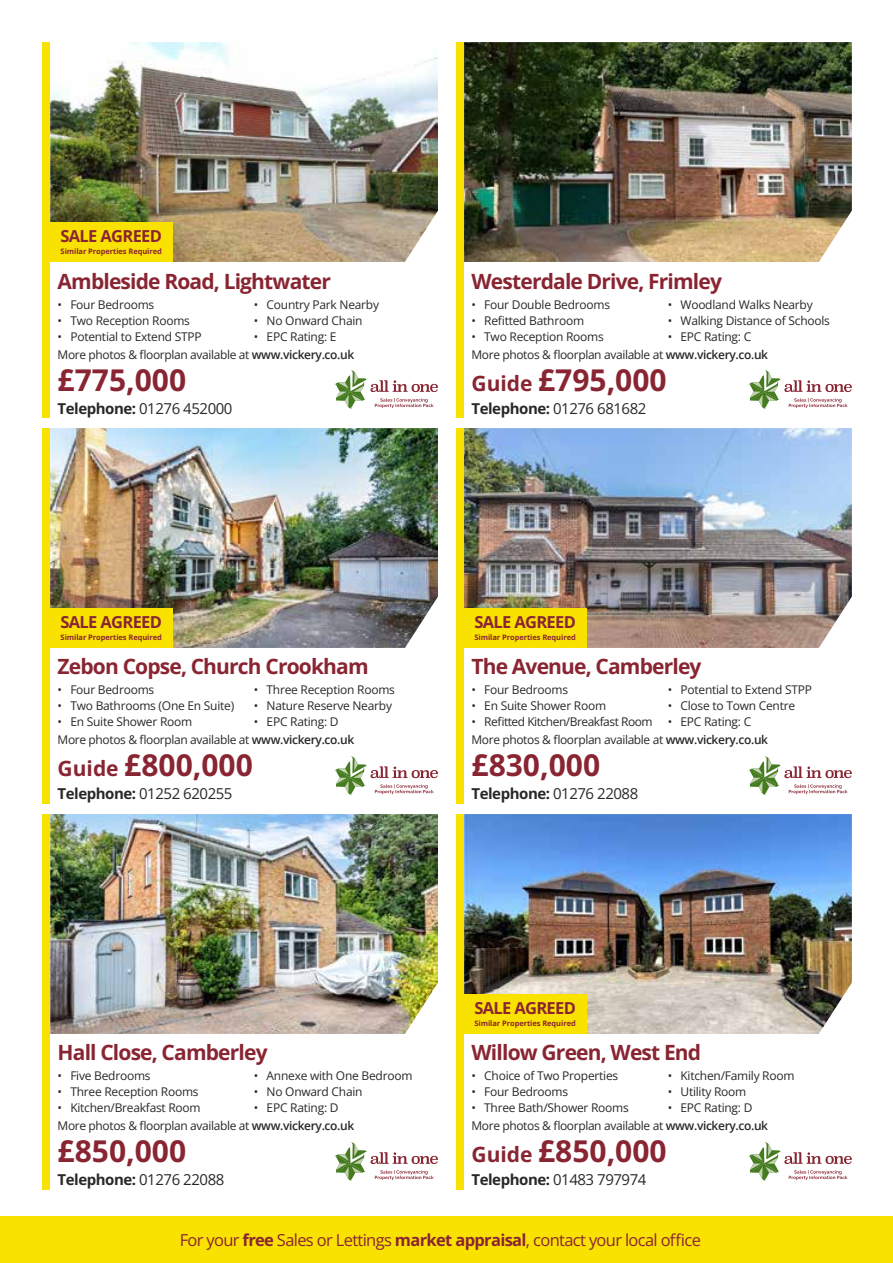
<style>
.page{position:relative;width:893px;height:1263px;background:#fff}
.page>*{position:absolute;margin:0;border:0;box-sizing:border-box;transform-origin:0 0}
.t1{font:700 30px "Open Sans";color:#892532}
.t2{font:700 21px "Open Sans";letter-spacing:-.04em;color:#892532}
.t3{font:16.5px "Open Sans";letter-spacing:-.04em;color:#892532}
.t4{font:700 16.5px "Open Sans";letter-spacing:-.04em;color:#892532}
.t5{font:15px "Open Sans";letter-spacing:-.03em;color:#282827}
.t6{font:700 15px "Open Sans";letter-spacing:-.03em;color:#282827}
.t7{font:12px "Open Sans";letter-spacing:-.02em;color:#282827}
.t8{font:12px "Open Sans";letter-spacing:-.04em;color:#282827}
.t9{font:700 7.5px "Open Sans";letter-spacing:-.01em;color:#892532}
.s1{font-weight:600}
.s2{font-size:21px}
.s3{font-weight:700}
.s4{font-weight:400}
</style>
<div class="page">
<img style="left:50px;top:814px;width:388px;height:220px">
<img style="left:464px;top:814px;width:388px;height:220px">
<div style="left:43px;top:42px;width:7px;height:375px;background:#fae200"></div>
<div style="left:456px;top:42px;width:8px;height:375px;background:#fae200"></div>
<div style="left:43px;top:428px;width:7px;height:375px;background:#fae200"></div>
<div style="left:456px;top:428px;width:8px;height:375px;background:#fae200"></div>
<div style="left:43px;top:814px;width:7px;height:375px;background:#fae200"></div>
<div style="left:456px;top:814px;width:8px;height:375px;background:#fae200"></div>
<img style="left:50px;top:42px;width:388px;height:220px">
<img style="left:464px;top:42px;width:388px;height:220px">
<img style="left:50px;top:428px;width:388px;height:220px">
<img style="left:464px;top:428px;width:388px;height:220px">
<div style="left:0;top:1216px;width:893px;height:47px;background:#fae200"></div>
<svg style="left:335px;top:1142px;width:103px;height:39px"></svg>
<svg style="left:749px;top:1142px;width:103px;height:39px"></svg>
<svg style="left:335px;top:756px;width:103px;height:39px"></svg>
<svg style="left:749px;top:756px;width:103px;height:39px"></svg>
<svg style="left:335px;top:370px;width:103px;height:39px"></svg>
<svg style="left:749px;top:370px;width:103px;height:39px"></svg>
<div style="left:50px;top:222px;width:122px;height:40px;background:#fae200"></div>
<div style="left:50px;top:608px;width:122px;height:40px;background:#fae200"></div>
<div style="left:464px;top:608px;width:122px;height:40px;background:#fae200"></div>
<div style="left:464px;top:994px;width:122px;height:40px;background:#fae200"></div>
<h3 class="t4" style="left:60px;top:225px;width:103px">SALE AGREED</h3>
<p class="t9" style="left:61px;top:246px;width:103px">Similar Properties Required</p>
<h2 class="t2" style="left:58px;top:267px;width:275px">Ambleside Road, Lightwater</h2>
<h2 class="t2" style="left:471px;top:267px;width:252px">Westerdale Drive, Frimley</h2>
<p class="t7" style="left:58px;top:297px;width:98px">• Four Bedrooms</p>
<p class="t7" style="left:58px;top:313px;width:134px">• Two Reception Rooms</p>
<p class="t7" style="left:58px;top:328px;width:146px">• Potential to Extend STPP</p>
<p class="t7" style="left:668px;top:297px;width:146px">• Woodland Walks Nearby</p>
<p class="t7" style="left:668px;top:313px;width:164px">• Walking Distance of Schools</p>
<p class="t7" style="left:668px;top:328px;width:85px">• EPC Rating: C</p>
<p class="t7" style="left:471px;top:297px;width:140px">• Four Double Bedrooms</p>
<p class="t7" style="left:471px;top:313px;width:114px">• Refitted Bathroom</p>
<p class="t7" style="left:471px;top:328px;width:134px">• Two Reception Rooms</p>
<p class="t7" style="left:254px;top:297px;width:127px">• Country Park Nearby</p>
<p class="t7" style="left:254px;top:313px;width:110px">• No Onward Chain</p>
<p class="t7" style="left:254px;top:328px;width:84px">• EPC Rating: E</p>
<p class="t7" style="left:58px;top:346px;width:298px">More photos &amp; floorplan available at <span class="s1">www.vickery.co.uk</span></p>
<p class="t7" style="left:471px;top:346px;width:298px">More photos &amp; floorplan available at <span class="s1">www.vickery.co.uk</span></p>
<h1 class="t1" style="left:58px;top:359px;width:130px">£775,000</h1>
<h1 class="t1" style="left:471px;top:359px;width:197px"><span class="s2">Guide</span> £795,000</h1>
<p class="t5" style="left:58px;top:399px;width:176px"><span class="s3">Telephone:</span> 01276 452000</p>
<p class="t5" style="left:471px;top:399px;width:176px"><span class="s3">Telephone:</span> 01276 681682</p>
<h3 class="t4" style="left:60px;top:611px;width:103px">SALE AGREED</h3>
<p class="t9" style="left:61px;top:632px;width:103px">Similar Properties Required</p>
<h3 class="t4" style="left:474px;top:611px;width:103px">SALE AGREED</h3>
<p class="t9" style="left:475px;top:632px;width:103px">Similar Properties Required</p>
<h2 class="t2" style="left:58px;top:651px;width:312px">Zebon Copse, Church Crookham</h2>
<h2 class="t2" style="left:471px;top:651px;width:232px">The Avenue, Camberley</h2>
<p class="t7" style="left:58px;top:682px;width:98px">• Four Bedrooms</p>
<p class="t7" style="left:58px;top:697px;width:178px">• Two Bathrooms (One En Suite)</p>
<p class="t7" style="left:58px;top:713px;width:136px">• En Suite Shower Room</p>
<p class="t7" style="left:254px;top:682px;width:143px">• Three Reception Rooms</p>
<p class="t7" style="left:254px;top:697px;width:140px">• Nature Reserve Nearby</p>
<p class="t7" style="left:254px;top:713px;width:86px">• EPC Rating: D</p>
<p class="t7" style="left:471px;top:682px;width:98px">• Four Bedrooms</p>
<p class="t7" style="left:471px;top:697px;width:136px">• En Suite Shower Room</p>
<p class="t8" style="left:471px;top:713px;width:183px">• Refitted Kitchen/Breakfast Room</p>
<p class="t7" style="left:668px;top:682px;width:146px">• Potential to Extend STPP</p>
<p class="t7" style="left:668px;top:697px;width:129px">• Close to Town Centre</p>
<p class="t7" style="left:668px;top:713px;width:85px">• EPC Rating: C</p>
<p class="t7" style="left:58px;top:731px;width:298px">More photos &amp; floorplan available at <span class="s1">www.vickery.co.uk</span></p>
<p class="t7" style="left:471px;top:731px;width:298px">More photos &amp; floorplan available at <span class="s1">www.vickery.co.uk</span></p>
<h1 class="t1" style="left:58px;top:744px;width:197px"><span class="s2">Guide</span> £800,000</h1>
<h1 class="t1" style="left:471px;top:744px;width:130px">£830,000</h1>
<p class="t5" style="left:58px;top:784px;width:176px"><span class="s3">Telephone:</span> 01252 620255</p>
<p class="t6" style="left:471px;top:784px;width:168px">Telephone: <span class="s4">01276 22088</span></p>
<h3 class="t4" style="left:474px;top:996px;width:103px">SALE AGREED</h3>
<p class="t9" style="left:475px;top:1018px;width:103px">Similar Properties Required</p>
<h2 class="t2" style="left:58px;top:1037px;width:211px">Hall Close, Camberley</h2>
<h2 class="t2" style="left:471px;top:1037px;width:231px">Willow Green, West End</h2>
<p class="t7" style="left:58px;top:1068px;width:94px">• Five Bedrooms</p>
<p class="t7" style="left:58px;top:1083px;width:143px">• Three Reception Rooms</p>
<p class="t7" style="left:58px;top:1099px;width:145px">• Kitchen/Breakfast Room</p>
<p class="t7" style="left:254px;top:1068px;width:160px">• Annexe with One Bedroom</p>
<p class="t7" style="left:254px;top:1083px;width:110px">• No Onward Chain</p>
<p class="t7" style="left:254px;top:1099px;width:86px">• EPC Rating: D</p>
<p class="t7" style="left:471px;top:1068px;width:148px">• Choice of Two Properties</p>
<p class="t7" style="left:471px;top:1083px;width:98px">• Four Bedrooms</p>
<p class="t7" style="left:471px;top:1099px;width:159px">• Three Bath/Shower Rooms</p>
<p class="t7" style="left:668px;top:1068px;width:128px">• Kitchen/Family Room</p>
<p class="t7" style="left:668px;top:1083px;width:80px">• Utility Room</p>
<p class="t7" style="left:668px;top:1099px;width:86px">• EPC Rating: D</p>
<p class="t7" style="left:58px;top:1117px;width:298px">More photos &amp; floorplan available at <span class="s1">www.vickery.co.uk</span></p>
<p class="t7" style="left:471px;top:1117px;width:298px">More photos &amp; floorplan available at <span class="s1">www.vickery.co.uk</span></p>
<h1 class="t1" style="left:58px;top:1130px;width:130px">£850,000</h1>
<h1 class="t1" style="left:471px;top:1130px;width:197px"><span class="s2">Guide</span> £850,000</h1>
<p class="t6" style="left:58px;top:1170px;width:168px">Telephone: <span class="s4">01276 22088</span></p>
<p class="t5" style="left:471px;top:1170px;width:176px"><span class="s3">Telephone:</span> 01483 797974</p>
<h3 class="t3" style="left:180px;top:1229px;width:523px">For your <span class="s3">free</span> Sales or Lettings <span class="s3">market appraisal</span>, contact your local office</h3>
</div>
